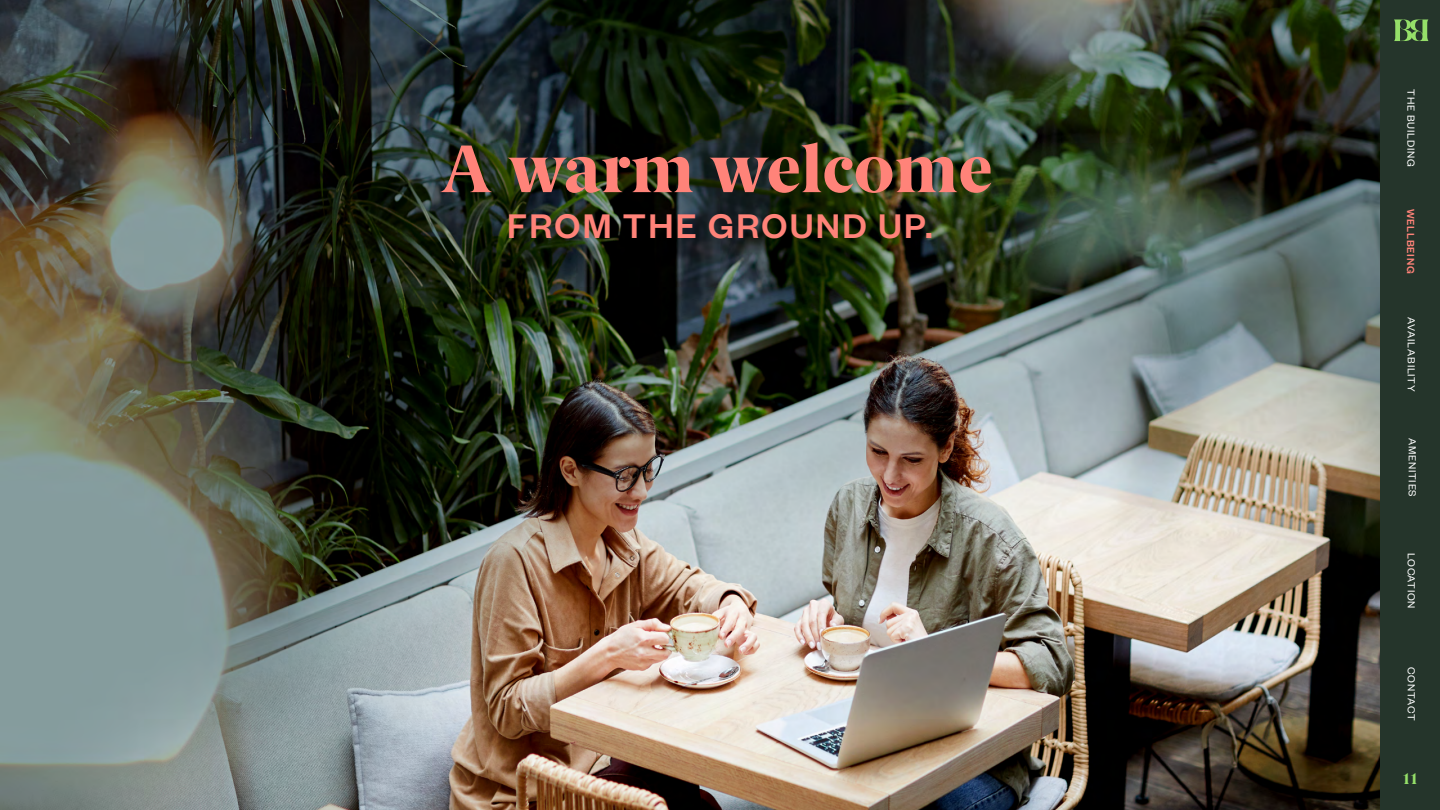
<style>
.page{position:relative;width:1440px;height:810px;background:#fff}
.page>*{position:absolute;margin:0;border:0;box-sizing:border-box;transform-origin:0 0}
.t1{font:800 67.5px "Berlingske Serif";letter-spacing:.01em;color:#ff8379}
.t2{font:500 37.5px "Founders Grotesk";letter-spacing:.06em;color:#ff8379}
.t3{font:800 15.75px "Berlingske Serif";color:#95df69}
.t4{font:11.25px "Founders Grotesk";letter-spacing:.065em;color:#fff}
.t5{font:500 11.25px "Founders Grotesk";letter-spacing:.065em;color:#ff8379}
</style>
<div class="page">
<img style="left:0;top:0;width:1380px;height:810px">
<div style="left:1380px;top:0;width:60px;height:810px;background:#25352b"></div>
<svg style="left:1394px;top:19px;width:35px;height:22px"></svg>
<h1 class="t1" style="left:440px;top:120px;width:554px">A warm welcome</h1>
<h2 class="t2" style="left:507px;top:202px;width:427px">FROM THE GROUND UP.</h2>
<p class="t4" style="left:1418px;top:89px;width:79px;rotate:90deg">THE BUILDING</p>
<p class="t5" style="left:1418px;top:209px;width:66px;rotate:90deg">WELLBEING</p>
<p class="t4" style="left:1418px;top:317px;width:76px;rotate:90deg">AVAILABILITY</p>
<p class="t4" style="left:1419px;top:438px;width:60px;rotate:90deg">AMENITIES</p>
<p class="t4" style="left:1418px;top:553px;width:57px;rotate:90deg">LOCATION</p>
<p class="t4" style="left:1418px;top:667px;width:55px;rotate:90deg">CONTACT</p>
<h3 class="t3" style="left:1402px;top:767px;width:19px">11</h3>
</div>
